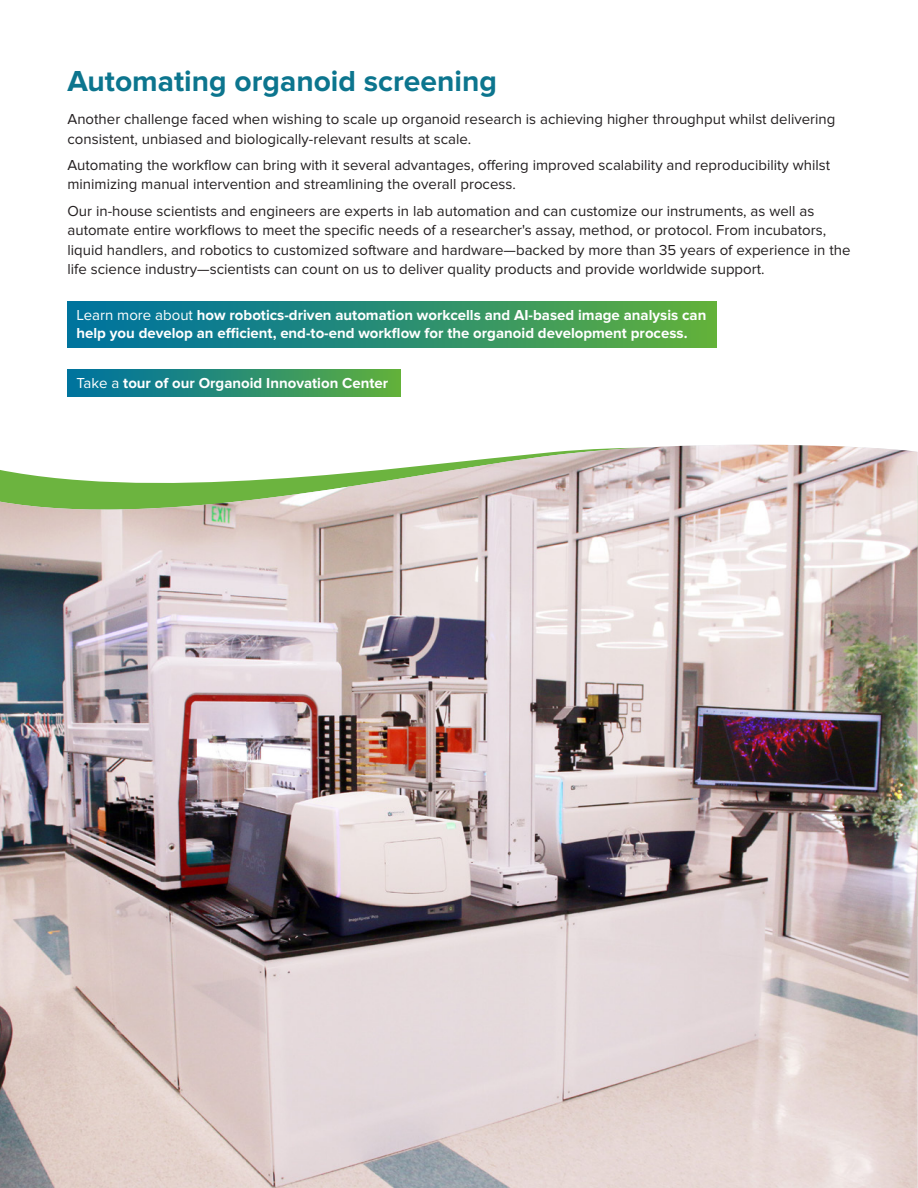
<style>
.page{position:relative;width:918px;height:1188px;background:#fff}
.page>*{position:absolute;margin:0;border:0;box-sizing:border-box;transform-origin:0 0}
.t1{font:700 30px "Proxima Nova";color:#0c758e}
.t2{font:15px/19.5px "Proxima Nova";color:#231f20}
.t3{font:700 15px/18px "Proxima Nova";color:#fff}
.s1{font-weight:400}
</style>
<div class="page">
<img style="left:0;top:444px;width:918px;height:744px">
<img style="left:0;top:445px;width:918px;height:85px">
<div style="left:68px;top:301px;width:648px;height:46px;background:linear-gradient(to right,#006fa5,#5eae3e)"></div>
<div style="left:68px;top:370px;width:333px;height:27px;background:linear-gradient(to right,#006fa5,#5eae3e)"></div>
<p class="t1" style="left:68px;top:64px;width:431px">Automating organoid screening</p>
<p class="t2" style="left:68px;top:110px;width:769px">Another challenge faced when wishing to scale up organoid research is achieving higher throughput whilst delivering consistent, unbiased and biologically-relevant results at scale.</p>
<p class="t2" style="left:68px;top:155px;width:764px">Automating the workflow can bring with it several advantages, offering improved scalability and reproducibility whilst minimizing manual intervention and streamlining the overall process.</p>
<p class="t2" style="left:68px;top:201px;width:784px">Our in-house scientists and engineers are experts in lab automation and can customize our instruments, as well as automate entire workflows to meet the specific needs of a researcher's assay, method, or protocol. From incubators, liquid handlers, and robotics to customized software and hardware—backed by more than 35 years of experience in the life science industry—scientists can count on us to deliver quality products and provide worldwide support.</p>
<p class="t3" style="left:76px;top:306px;width:631px"><span class="s1">Learn more about</span> how robotics-driven automation workcells and AI-based image analysis can help you develop an efficient, end-to-end workflow for the organoid development process.</p>
<p class="t3" style="left:76px;top:375px;width:313px"><span class="s1">Take a</span> tour of our Organoid Innovation Center</p>
</div>
